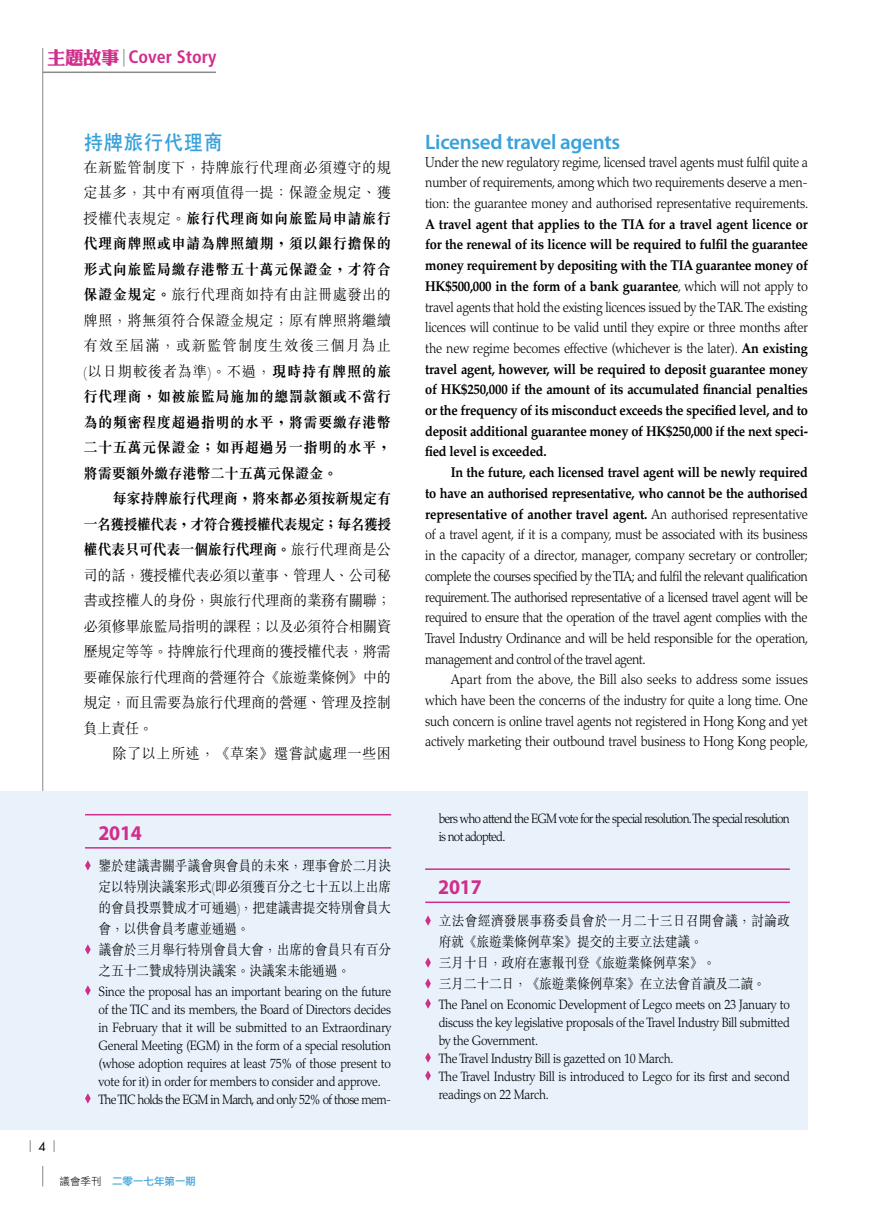
<style>
.page{position:relative;width:893px;height:1212px;background:#fff}
.page>*{position:absolute;margin:0;border:0;box-sizing:border-box;transform-origin:0 0}
.t1{font:600 21px "Myriad Pro";letter-spacing:-.015em;color:#38a1db}
.t2{font:700 21px "Myriad Pro";letter-spacing:-.01em;color:#d02e8b;scale:.95 1}
.t3{font:700 21px "C Hei 2 HK";color:#38a1db;scale:.95 1}
.t4{font:700 condensed 18px "Frutiger";color:#d02e8b}
.t5{font:700 15px/25.5px "M Sung HK";letter-spacing:.03em;color:#000;text-align:justify;scale:.95 1}
.t6{font:300 15px/25.5px "M Sung HK";letter-spacing:-.02em;color:#000;text-align:justify;scale:.95 1}
.t7{font:300 15px "M Sung HK";letter-spacing:.03em;color:#000;scale:.95 1}
.t8{font:300 14.25px/20.7px "Palatino";letter-spacing:-.02em;color:#000;text-align:justify;scale:.9 1}
.t9{font:700 14.25px/20.7px "Palatino";letter-spacing:-.02em;color:#000;text-align:justify;scale:.9 1}
.t10{font:300 14.25px/21px "M Sung HK";letter-spacing:-.02em;color:#000;scale:.9 1}
.t11{font:300 13.5px/18px "Palatino";letter-spacing:-.02em;color:#000;scale:.9 1}
.t12{font:300 13.5px/18px "Palatino";letter-spacing:-.06em;color:#000;scale:.9 1}
.t13{font:12px "Futura";color:#000}
.t14{font:10.5px "DF Li Hei HK W5";color:#38a1db}
.s1{font-family:"DF Li King Hei XB HK BF";font-weight:400;font-stretch:normal}
.s2{font-weight:300}
.s3{font-weight:700}
.s4{font-family:"DF Li Hei HK W3";color:#000}
</style>
<div class="page">
<svg style="left:123px;top:49px;width:1px;height:17px"></svg>
<hr style="left:42px;top:48px;width:1px;height:1138px;background:#898989">
<hr style="left:43px;top:72px;width:173px;height:1px;background:#898989">
<div style="left:0;top:1127px;width:78px;height:38px;background:#fff"></div>
<svg style="left:30px;top:1140px;width:1px;height:12px"></svg>
<svg style="left:54px;top:1140px;width:1px;height:12px"></svg>
<div style="left:0;top:791px;width:808px;height:339px;background:#e9f2fb"></div>
<hr style="left:425px;top:901px;width:365px;height:2px;background:#d02e8b">
<hr style="left:425px;top:868px;width:365px;height:2px;background:#d02e8b">
<hr style="left:85px;top:847px;width:306px;height:1px;background:#d02e8b">
<hr style="left:85px;top:814px;width:306px;height:1px;background:#d02e8b">
<svg style="left:85px;top:860px;width:6px;height:11px"></svg>
<svg style="left:85px;top:944px;width:6px;height:11px"></svg>
<svg style="left:85px;top:985px;width:6px;height:10px"></svg>
<svg style="left:85px;top:1093px;width:6px;height:10px"></svg>
<svg style="left:425px;top:915px;width:6px;height:11px"></svg>
<svg style="left:425px;top:957px;width:6px;height:11px"></svg>
<svg style="left:425px;top:978px;width:6px;height:11px"></svg>
<svg style="left:425px;top:998px;width:6px;height:11px"></svg>
<svg style="left:425px;top:1052px;width:6px;height:11px"></svg>
<svg style="left:425px;top:1070px;width:6px;height:11px"></svg>
<p class="t4" style="left:48px;top:47px;width:171px"><span class="s1">主題故事</span> Cover Story</p>
<h1 class="t3" style="left:84px;top:127px;width:149px">持牌旅行代理商</h1>
<p class="t5" style="left:84px;top:154px;width:325px"><span class="s2">在新監管制度下，持牌旅行代理商必須遵守的規定甚多，其中有兩項值得一提：保證金規定、獲授權代表規定。</span>旅行代理商如向旅監局申請旅行代理商牌照或申請為牌照續期，須以銀行擔保的形式向旅監局繳存港幣五十萬元保證金，才符合保證金規定。<span class="s2">旅行代理商如持有由註冊處發出的牌照，將無須符合保證金規定；原有牌照將繼續有效至屆滿，或新監管制度生效後三個月為止(以日期較後者為準)。不過，</span>現時持有牌照的旅行代理商，如被旅監局施加的總罰款額或不當行為的頻密程度超過指明的水平，將需要繳存港幣二十五萬元保證金；如再超過另一指明的水平，將需要額外繳存港幣二十五萬元保證金。</p>
<p class="t6" style="left:84px;top:485px;width:325px;text-indent:29px"><span class="s3">每家持牌旅行代理商，將來都必須按新規定有一名獲授權代表，才符合獲授權代表規定；每名獲授權代表只可代表一個旅行代理商。</span>旅行代理商是公司的話，獲授權代表必須以董事、管理人、公司秘書或控權人的身份，與旅行代理商的業務有關聯；必須修畢旅監局指明的課程；以及必須符合相關資歷規定等等。持牌旅行代理商的獲授權代表，將需要確保旅行代理商的營運符合《旅遊業條例》中的規定，而且需要為旅行代理商的營運、管理及控制負上責任。</p>
<p class="t7" style="left:112px;top:743px;width:295px">除了以上所述，《草案》還嘗試處理一些困</p>
<p class="t13" style="left:38px;top:1138px;width:9px">4</p>
<h1 class="t2" style="left:98px;top:821px;width:47px">2014</h1>
<p class="t10" style="left:99px;top:854px;width:327px">鑒於建議書關乎議會與會員的未來，理事會於二月決定以特別決議案形式(即必須獲百分之七十五以上出席的會員投票贊成才可通過)，把建議書提交特別會員大會，以供會員考慮並通過。<br>議會於三月舉行特別會員大會，出席的會員只有百分之五十二贊成特別決議案。決議案未能通過。</p>
<p class="t11" style="left:99px;top:982px;width:327px">Since the proposal has an important bearing on the future of the TIC and its members, the Board of Directors decides in February that it will be submitted to an Extraordinary General Meeting (EGM) in the form of a special resolution (whose adoption requires at least 75% of those present to vote for it) in order for members to consider and approve.<br>The TIC holds the EGM in March, and only 52% of those mem-</p>
<p class="t14" style="left:60px;top:1175px;width:138px"><span class="s4">議會季刊　</span>二零一七年第一期</p>
<h1 class="t1" style="left:425px;top:130px;width:197px">Licensed travel agents</h1>
<p class="t8" style="left:425px;top:152px;width:427px">Under the new regulatory regime, licensed travel agents must fulfil quite a number of requirements, among which two requirements deserve a men&shy;tion: the guarantee money and authorised representative requirements.</p>
<p class="t9" style="left:425px;top:214px;width:427px">A travel agent that applies to the TIA for a travel agent licence or for the renewal of its licence will be required to fulfil the guarantee money requirement by depositing with the TIA guarantee money of HK$500,000 in the form of a bank guarantee<span class="s2">, which will not apply to travel agents that hold the existing licences issued by the TAR. The existing licences will continue to be valid until they expire or three months after the new regime becomes effective (whichever is the later).</span> An existing travel agent, however, will be required to deposit guarantee money of HK$250,000 if the amount of its accumulated financial penalties or the frequency of its misconduct exceeds the specified level, and to deposit additional guarantee money of HK$250,000 if the next speci&shy;fied level is exceeded.</p>
<p class="t8" style="left:425px;top:462px;width:427px;text-indent:26px"><span class="s3">In the future, each licensed travel agent will be newly required to have an authorised representative, who cannot be the authorised representative of another travel agent.</span> An authorised representative of a travel agent, if it is a company, must be associated with its business in the capacity of a director, manager, company secretary or controller; complete the courses specified by the TIA; and fulfil the relevant qualification requirement. The authorised representative of a licensed travel agent will be required to ensure that the operation of the travel agent complies with the Travel Industry Ordinance and will be held responsible for the operation, management and control of the travel agent.</p>
<p class="t8" style="left:425px;top:669px;width:427px;text-indent:26px">Apart from the above, the Bill also seeks to address some issues which have been the concerns of the industry for quite a long time. One such concern is online travel agents not registered in Hong Kong and yet actively marketing their outbound travel business to Hong Kong people,</p>
<p class="t12" style="left:439px;top:810px;width:392px">bers who attend the EGM vote for the special resolution.The special resolution is not adopted.</p>
<h1 class="t2" style="left:438px;top:875px;width:47px">2017</h1>
<p class="t10" style="left:439px;top:910px;width:392px">立法會經濟發展事務委員會於一月二十三日召開會議，討論政府就《旅遊業條例草案》提交的主要立法建議。<br>三月十日，政府在憲報刊登《旅遊業條例草案》。<br>三月二十二日，《旅遊業條例草案》在立法會首讀及二讀。</p>
<p class="t11" style="left:439px;top:995px;width:392px">The Panel on Economic Development of Legco meets on 23 January to discuss the key legislative proposals of the Travel Industry Bill submitted by the Government.<br>The Travel Industry Bill is gazetted on 10 March.<br>The Travel Industry Bill is introduced to Legco for its first and second readings on 22 March.</p>
</div>
